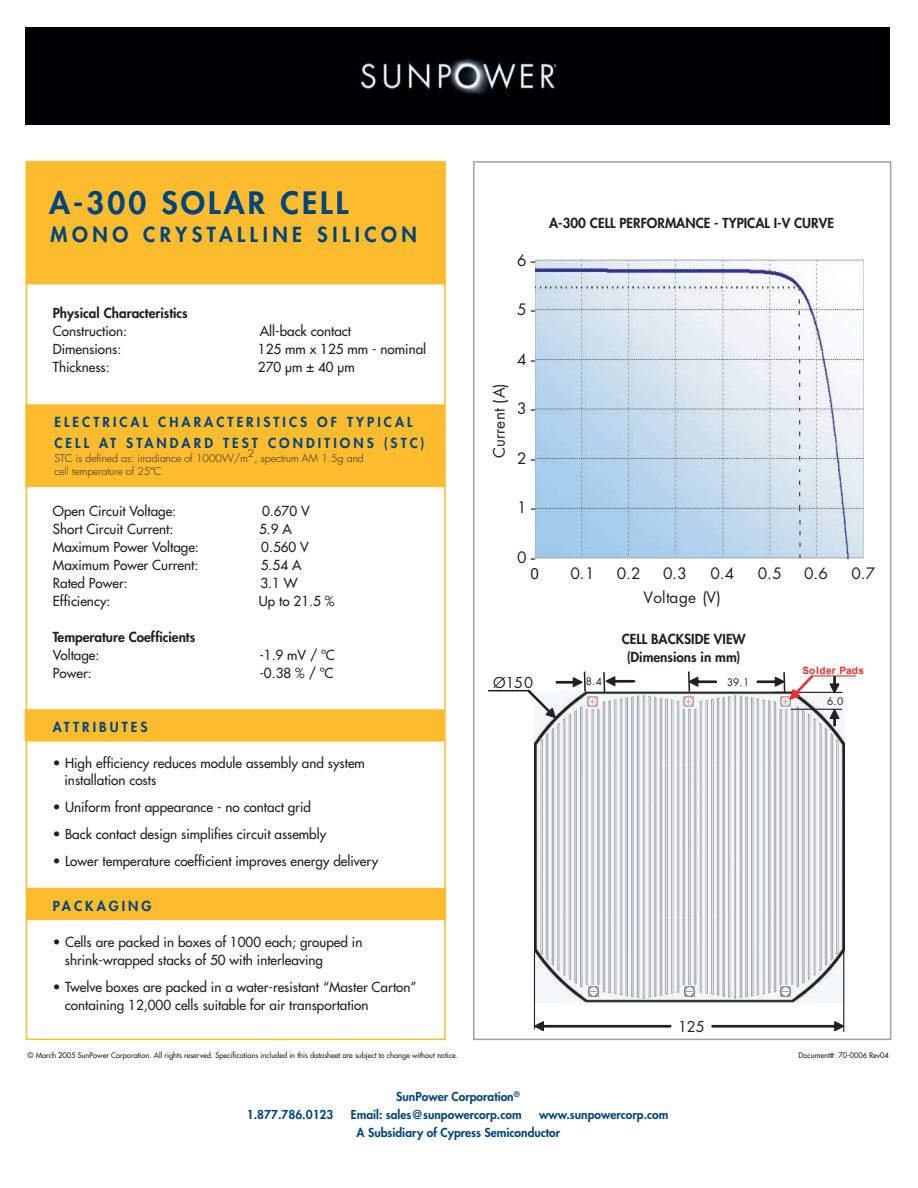
<style>
.page{position:relative;width:918px;height:1188px;background:#fff}
.page>*{position:absolute;margin:0;border:0;box-sizing:border-box;transform-origin:0 0}
.t1{font:800 30px "Futura";letter-spacing:.1em;color:#00467e}
.t2{font:800 20.25px "Futura";letter-spacing:.225em;color:#00467e}
.t3{font:15.45px "Futura";color:#231f20}
.t4{font:15.3px "Futura";letter-spacing:.015em;color:#231f20}
.t5{font:15.3px "Arial";color:#231f20}
.t6{font:14.55px "Futura";letter-spacing:-.01em;color:#231f20}
.t7{font:13.5px/18px "Futura";color:#231f20}
.t8{font:800 13.5px/18px "Futura";color:#231f20;text-align:center}
.t9{font:800 13.5px/21px "Futura";letter-spacing:.225em;color:#00467e}
.t10{font:800 12px/18px "Futura";color:#00467e}
.t11{font:300 10.5px/13.5px "Futura";color:#231f20}
.t12{font:700 10.05px "Arial";letter-spacing:.025em;color:#ec2a2d}
.t13{font:10.05px "Futura";color:#231f20}
.t14{font:7.5px "Futura";color:#231f20}
.s1{font-family:"Arial"}
</style>
<div class="page">
<div style="left:27px;top:889px;width:418px;height:30px;background:#fdbb2e"></div>
<div style="left:26px;top:888px;width:420px;height:32px;border:2px solid #fdbb2e"></div>
<div style="left:473px;top:161px;width:418px;height:879px;border:2px solid #a0a1a5"></div>
<div style="left:26px;top:162px;width:419px;height:122px;background:#fdbb2e"></div>
<div style="left:26px;top:161px;width:420px;height:124px;border:2px solid #fdbb2e"></div>
<div style="left:25px;top:710px;width:419px;height:31px;background:#fdbb2e"></div>
<div style="left:25px;top:709px;width:420px;height:33px;border:2px solid #fdbb2e"></div>
<img style="left:535px;top:260px;width:328px;height:299px">
<img style="left:535px;top:691px;width:309px;height:312px">
<svg style="left:533px;top:950px;width:139px;height:82px"></svg>
<svg style="left:684px;top:671px;width:34px;height:36px"></svg>
<svg style="left:685px;top:987px;width:10px;height:10px"></svg>
<svg style="left:711px;top:949px;width:134px;height:83px"></svg>
<svg style="left:756px;top:672px;width:101px;height:55px"></svg>
<div style="left:26px;top:405px;width:418px;height:81px;background:#fdbb2e"></div>
<div style="left:25px;top:404px;width:420px;height:83px;border:2px solid #fdbb2e"></div>
<svg style="left:488px;top:671px;width:148px;height:47px"></svg>
<div style="left:26px;top:28px;width:864px;height:96px;background:#000002"></div>
<h1 class="t1" style="left:49px;top:184px;width:301px">A-300 SOLAR CELL</h1>
<h2 class="t2" style="left:51px;top:222px;width:368px">MONO CRYSTALLINE SILICON</h2>
<p class="t8" style="left:53px;top:304px;width:136px">Physical Characteristics</p>
<p class="t7" style="left:53px;top:322px;width:76px">Construction:</p>
<p class="t7" style="left:260px;top:322px;width:93px">All-back contact</p>
<p class="t7" style="left:53px;top:340px;width:70px">Dimensions:</p>
<p class="t7" style="left:258px;top:340px;width:170px">125 mm x 125 mm - nominal</p>
<p class="t7" style="left:53px;top:358px;width:58px">Thickness:</p>
<p class="t7" style="left:258px;top:358px;width:98px">270 µm ± 40 µm</p>
<p class="t9" style="left:54px;top:412px;width:372px">ELECTRICAL CHARACTERISTICS OF TYPICAL<br>CELL AT STANDARD TEST CONDITIONS (STC)</p>
<p class="t11" style="left:54px;top:451px;width:311px">STC is defined as: irradiance of 1000W/m2, spectrum AM 1.5g and cell temperature of 25ºC</p>
<p class="t7" style="left:53px;top:502px;width:125px">Open Circuit Voltage:</p>
<p class="t7" style="left:262px;top:502px;width:49px">0.670 V</p>
<p class="t7" style="left:53px;top:520px;width:122px">Short Circuit Current:</p>
<p class="t7" style="left:259px;top:520px;width:34px">5.9 A</p>
<p class="t7" style="left:53px;top:538px;width:148px">Maximum Power Voltage:</p>
<p class="t7" style="left:261px;top:538px;width:49px">0.560 V</p>
<p class="t7" style="left:53px;top:556px;width:147px">Maximum Power Current:</p>
<p class="t7" style="left:261px;top:556px;width:42px">5.54 A</p>
<p class="t7" style="left:53px;top:574px;width:76px">Rated Power:</p>
<p class="t7" style="left:260px;top:574px;width:39px">3.1 W</p>
<p class="t7" style="left:53px;top:592px;width:59px">Efficiency:</p>
<p class="t7" style="left:259px;top:592px;width:77px">Up to 21.5 %</p>
<p class="t8" style="left:53px;top:628px;width:144px">Temperature Coefficients</p>
<p class="t7" style="left:53px;top:646px;width:48px">Voltage:</p>
<p class="t7" style="left:259px;top:646px;width:77px">-1.9 mV / ºC</p>
<p class="t7" style="left:53px;top:664px;width:40px">Power:</p>
<p class="t7" style="left:260px;top:664px;width:75px">-0.38 % / ºC</p>
<p class="t9" style="left:53px;top:717px;width:96px">ATTRIBUTES</p>
<p class="t7" style="left:65px;top:755px;width:302px;line-height:16.5px;text-indent:-12px">• High efficiency reduces module assembly and system installation costs</p>
<p class="t7" style="left:53px;top:798px;width:260px">• Uniform front appearance - no contact grid</p>
<p class="t7" style="left:53px;top:825px;width:275px">• Back contact design simplifies circuit assembly</p>
<p class="t7" style="left:53px;top:852px;width:327px">• Lower temperature coefficient improves energy delivery</p>
<p class="t9" style="left:53px;top:895px;width:100px">PACKAGING</p>
<p class="t7" style="left:65px;top:933px;width:299px;text-indent:-12px">• Cells are packed in boxes of 1000 each; grouped in shrink-wrapped stacks of 50 with interleaving</p>
<p class="t7" style="left:65px;top:978px;width:353px;text-indent:-12px">• Twelve boxes are packed in a water-resistant “Master Carton” containing 12,000 cells suitable for air transportation</p>
<p class="t3" style="left:489px;top:458px;width:75px;rotate:-90deg">Current (A)</p>
<p class="t4" style="left:517px;top:250px;width:20px">6<span class="s1">-</span></p>
<p class="t4" style="left:517px;top:300px;width:20px">5<span class="s1">-</span></p>
<p class="t4" style="left:517px;top:349px;width:20px">4<span class="s1">-</span></p>
<p class="t4" style="left:517px;top:399px;width:20px">3<span class="s1">-</span></p>
<p class="t4" style="left:517px;top:448px;width:20px">2<span class="s1">-</span></p>
<p class="t4" style="left:517px;top:498px;width:20px">1<span class="s1">-</span></p>
<p class="t8" style="left:549px;top:214px;width:286px">A-300 CELL PERFORMANCE - TYPICAL I-V CURVE</p>
<p class="t4" style="left:517px;top:547px;width:20px">0<span class="s1">-</span></p>
<p class="t5" style="left:530px;top:564px;width:10px">0</p>
<p class="t4" style="left:571px;top:564px;width:25px">0.1</p>
<p class="t4" style="left:617px;top:564px;width:25px">0.2</p>
<p class="t4" style="left:663px;top:564px;width:25px">0.3</p>
<p class="t4" style="left:711px;top:564px;width:25px">0.4</p>
<p class="t4" style="left:758px;top:564px;width:25px">0.5</p>
<p class="t4" style="left:804px;top:564px;width:25px">0.6</p>
<p class="t4" style="left:852px;top:564px;width:25px">0.7</p>
<p class="t4" style="left:643px;top:587px;width:79px">Voltage (V)</p>
<p class="t8" style="left:622px;top:630px;width:126px">CELL BACKSIDE VIEW (Dimensions in mm)</p>
<p class="t6" style="left:493px;top:673px;width:41px">Ø150</p>
<p class="t13" style="left:586px;top:674px;width:18px">8.4</p>
<p class="t13" style="left:727px;top:676px;width:24px">39.1</p>
<p class="t12" style="left:803px;top:664px;width:63px">Solder Pads</p>
<p class="t13" style="left:827px;top:695px;width:18px">6.0</p>
<p class="t6" style="left:678px;top:1017px;width:28px">125</p>
<p class="t14" style="left:28px;top:1050px;width:432px">© March 2005 SunPower Corporation. All rights reserved. Specifications included in this datasheet are subject to change without notice.</p>
<p class="t10" style="left:396px;top:1088px;width:125px">SunPower Corporation<sup>®</sup></p>
<p class="t10" style="left:247px;top:1106px;width:88px">1.877.786.0123</p>
<p class="t10" style="left:351px;top:1106px;width:172px">Email: sales@sunpowercorp.com</p>
<p class="t10" style="left:357px;top:1106px;width:313px;text-indent:183px">www.sunpowercorp.com<br>A Subsidiary of Cypress Semiconductor</p>
<p class="t14" style="left:799px;top:1051px;width:92px">Document#: 70-0006 Rev04</p>
</div>
